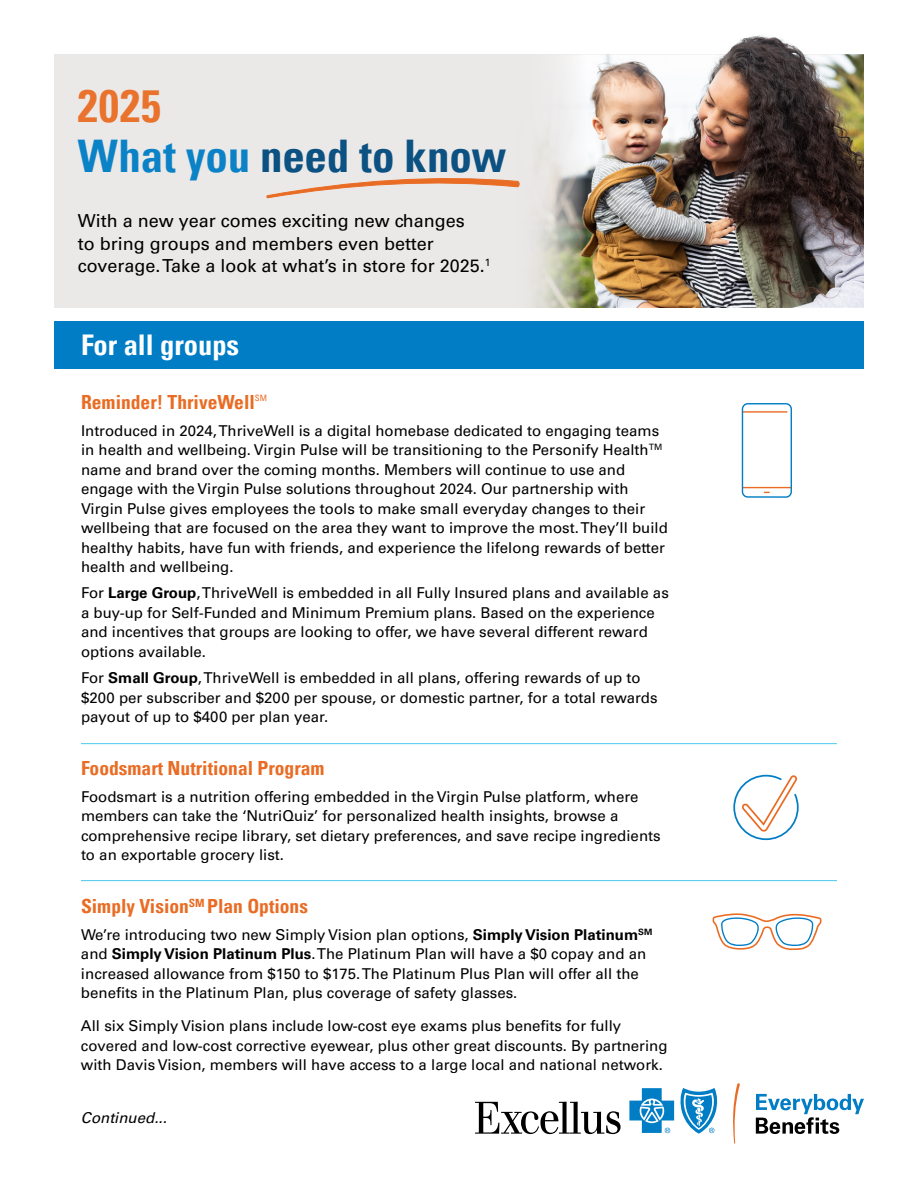
<style>
.page{position:relative;width:918px;height:1188px;background:#fff}
.page>*{position:absolute;margin:0;border:0;box-sizing:border-box;transform-origin:0 0}
.t1{font:700 condensed 45px/49.9px "Univers LT Pro";letter-spacing:-.005em;color:#00497c}
.t2{font:700 condensed 28.5px "Univers LT Pro";color:#fff}
.Body{font:700 condensed 19.5px "Univers LT Pro";color:#e96c24}
.subhead{font:700 condensed 19.5px "Univers LT Pro";color:#e96c24}
.headlines{font:18px/22.5px "Univers LT Pro 55 Roman";color:#000}
.Body-2{font:15px/19.5px "Univers LT Pro 55 Roman";color:#000}
.Body-3{font:italic 15px "Univers LT Pro 55";color:#000}
.subhead-2{font:condensed 8.7px "Univers LT Pro";color:#e96c24}
.s1{color:#e96c24}
.s2{color:#007dc5}
.s3{font-family:"Univers LT Pro 65";font-weight:700}
</style>
<div class="page">
<img style="left:585px;top:35px;width:279px;height:273px">
<div style="left:54px;top:321px;width:810px;height:47px;background:#007dc5"></div>
<div style="left:54px;top:54px;width:453px;height:254px;background:#ebe9e8"></div>
<svg style="left:507px;top:54px;width:78px;height:254px;background:#dad9d3"></svg>
<svg style="left:267px;top:175px;width:253px;height:23px"></svg>
<hr style="left:81px;top:743px;width:756px;height:1px;background:#49c7ed">
<hr style="left:743px;top:411px;width:44px;height:2px;background:#e96c24">
<hr style="left:743px;top:487px;width:48px;height:1px;background:#e96c24">
<div style="left:742px;top:403px;width:50px;height:95px;border:1px solid #007dc5;border-radius:5px"></div>
<hr style="left:81px;top:880px;width:756px;height:1px;background:#49c7ed">
<svg style="left:733px;top:774px;width:66px;height:67px"></svg>
<svg style="left:712px;top:913px;width:109px;height:37px"></svg>
<svg style="left:733px;top:1083px;width:7px;height:61px"></svg>
<svg style="left:756px;top:1094px;width:108px;height:40px"></svg>
<svg style="left:475px;top:1102px;width:146px;height:32px"></svg>
<svg style="left:629px;top:1088px;width:45px;height:45px"></svg>
<svg style="left:680px;top:1088px;width:38px;height:46px"></svg>
<h1 class="t1" style="left:78px;top:80px;width:430px"><span class="s1">2025<br></span><span class="s2">What you</span> need to know</h1>
<p class="headlines" style="left:78px;top:209px;width:414px">With a new year comes exciting new changes<br>to bring groups and members even better coverage. Take a look at what’s in store for 2025.<sup>1</sup></p>
<p class="t2" style="left:81px;top:328px;width:160px">For all groups</p>
<p class="subhead" style="left:81px;top:390px;width:175px">Reminder! ThriveWell</p>
<p class="subhead-2" style="left:255px;top:393px;width:14px">SM</p>
<p class="Body-2" style="left:81px;top:420px;width:588px">Introduced in 2024, ThriveWell is a digital homebase dedicated to engaging teams in health and wellbeing. Virgin Pulse will be transitioning to the Personify Health<sup>TM </sup>name and brand over the coming months. Members will continue to use and engage with the Virgin Pulse solutions throughout 2024. Our partnership with Virgin Pulse gives employees the tools to make small everyday changes to their wellbeing that are focused on the area they want to improve the most. They’ll build healthy habits, have fun with friends, and experience the lifelong rewards of better health and wellbeing.</p>
<p class="Body-2" style="left:81px;top:583px;width:589px">For <span class="s3">Large Group</span>, ThriveWell is embedded in all Fully Insured plans and available as a buy-up for Self-Funded and Minimum Premium plans. Based on the experience and incentives that groups are looking to offer, we have several different reward options available.</p>
<p class="Body-2" style="left:81px;top:667px;width:578px">For <span class="s3">Small Group</span>, ThriveWell is embedded in all plans, offering rewards of up to $200 per subscriber and $200 per spouse, or domestic partner, for a total rewards payout of up to $400 per plan year.</p>
<p class="Body" style="left:81px;top:756px;width:245px">Foodsmart Nutritional Program</p>
<p class="Body-2" style="left:81px;top:786px;width:581px">Foodsmart is a nutrition offering embedded in the Virgin Pulse platform, where members can take the ‘NutriQuiz’ for personalized health insights, browse a comprehensive recipe library, set dietary preferences, and save recipe ingredients to an exportable grocery list.</p>
<p class="Body" style="left:81px;top:894px;width:229px">Simply Vision<sup>SM</sup> Plan Options</p>
<p class="Body-2" style="left:81px;top:924px;width:573px">We’re introducing two new Simply Vision plan options, <span class="s3">Simply Vision Platinum</span><sup>SM </sup>and <span class="s3">Simply Vision Platinum Plus</span>. The Platinum Plan will have a $0 copay and an increased allowance from $150 to $175. The Platinum Plus Plan will offer all the benefits in the Platinum Plan, plus coverage of safety glasses.</p>
<p class="Body-2" style="left:81px;top:1015px;width:588px">All six Simply Vision plans include low-cost eye exams plus benefits for fully covered and low-cost corrective eyewear, plus other great discounts. By partnering with Davis Vision, members will have access to a large local and national network.</p>
<p class="Body-3" style="left:81px;top:1108px;width:87px">Continued...</p>
</div>
